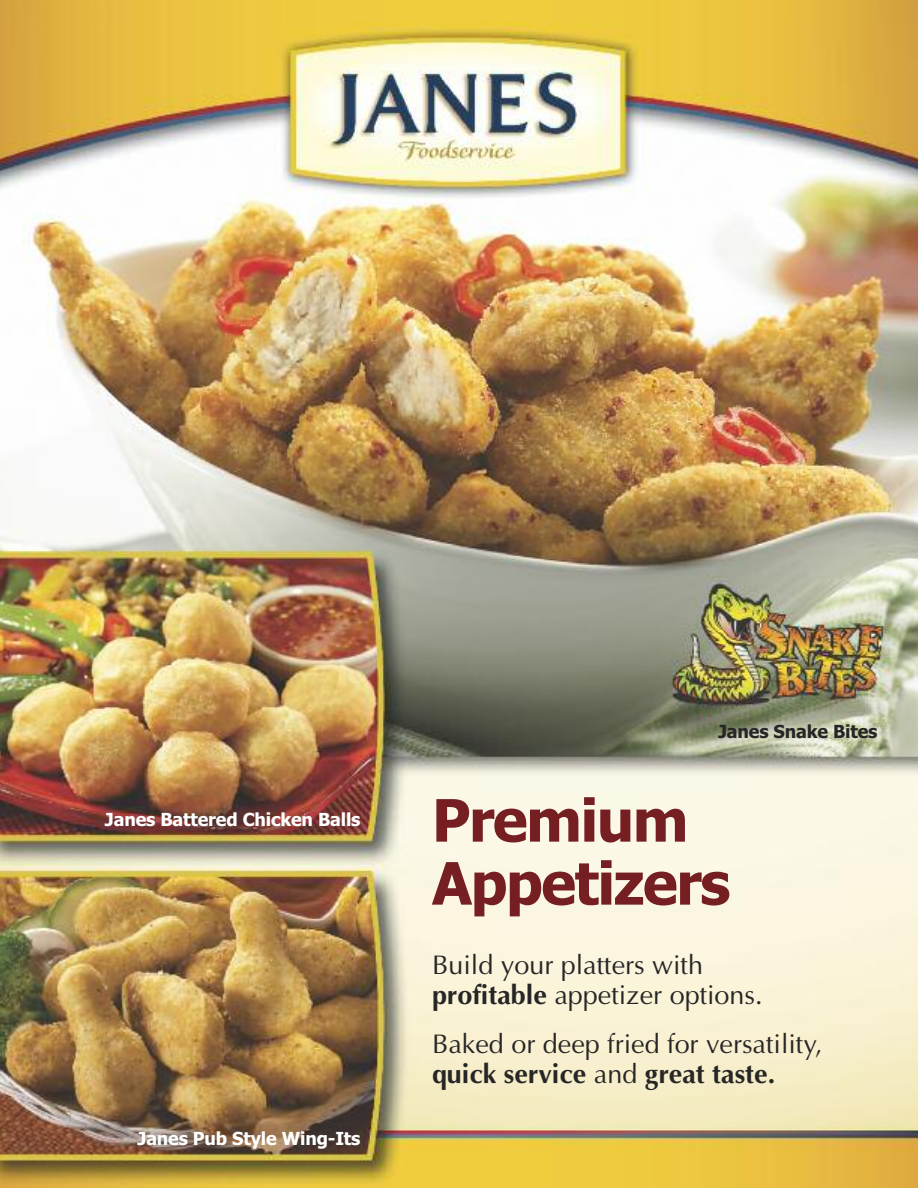
<style>
.page{position:relative;width:918px;height:1188px;background:#fff}
.page>*{position:absolute;margin:0;border:0;box-sizing:border-box;transform-origin:0 0}
.t1{font:700 58.5px/63px "Tahoma";letter-spacing:-.025em;color:#751f22}
.t2{font:27px/30px "Optima";color:#272627}
.t3{font:700 18px "Tahoma";letter-spacing:-.01em;color:#fff}
.t4{font:700 18px "Tahoma";letter-spacing:-.01em;color:#272627}
.s1{font-weight:700}
</style>
<div class="page">
<img style="left:0;top:0;width:918px;height:1188px">
<p class="t3" style="left:105px;top:810px;width:257px">Janes Battered Chicken Balls</p>
<p class="t3" style="left:138px;top:1129px;width:225px">Janes Pub Style Wing-Its</p>
<p class="t4" style="left:718px;top:721px;width:161px">Janes Snake Bites</p>
<h1 class="t1" style="left:432px;top:790px;width:300px">Premium<br>Appetizers</h1>
<p class="t2" style="left:432px;top:950px;width:332px">Build your platters with <span class="s1">profitable</span> appetizer options.</p>
<p class="t2" style="left:432px;top:1029px;width:392px">Baked or deep fried for versatility, <span class="s1">quick service</span> and <span class="s1">great taste.</span></p>
</div>
